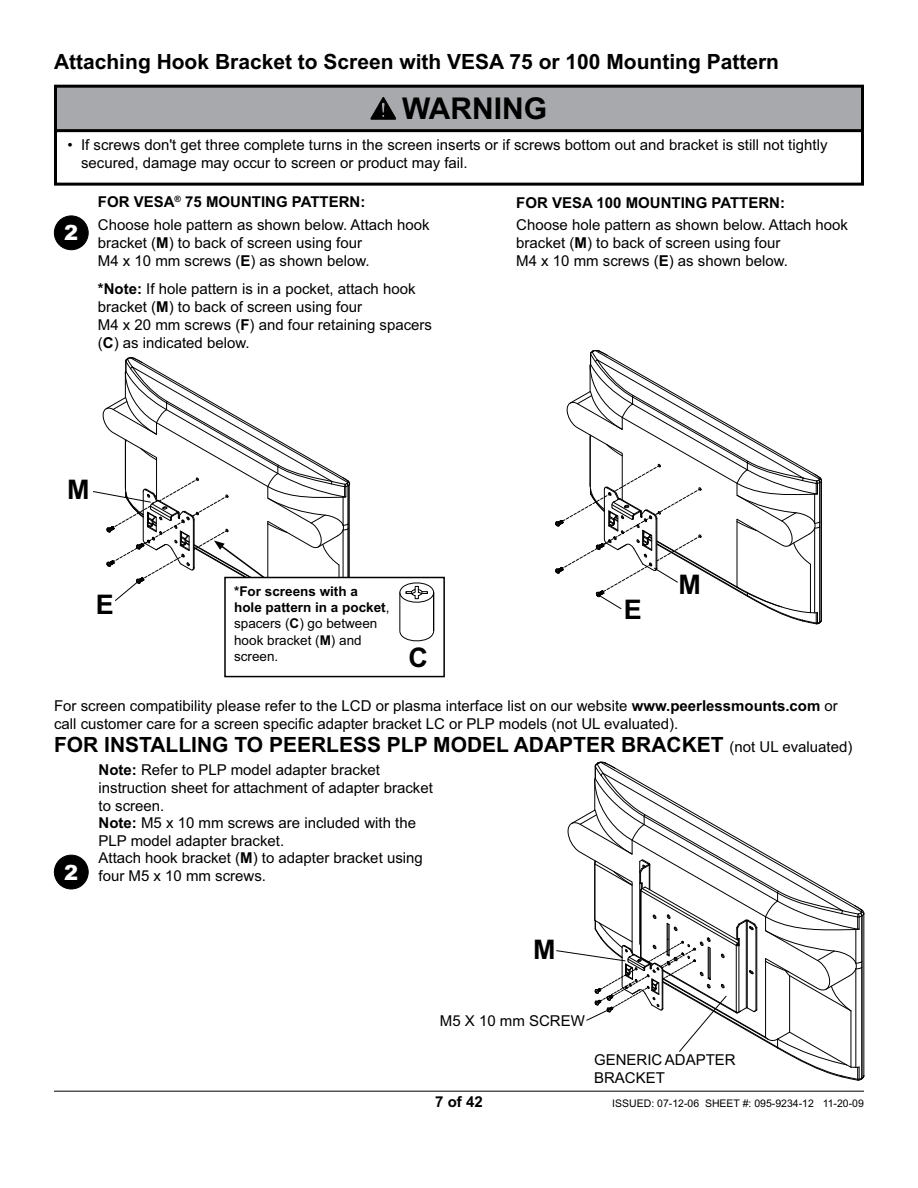
<style>
.page{position:relative;width:918px;height:1188px;background:#fff}
.page>*{position:absolute;margin:0;border:0;box-sizing:border-box;transform-origin:0 0}
.t1{font:700 30px "Arial";color:#000}
.t2{font:700 27px "Arial";color:#000}
.t3{font:700 21px "Arial";color:#000}
.t4{font:900 21px "Arial";color:#fff}
.t5{font:15px/18px "Arial";color:#000}
.t6{font:700 15px "Arial";color:#000}
.t7{font:13.5px/16.5px "Arial";color:#000}
.t8{font:10.5px "Arial";color:#000}
.s1{font-weight:700}
.s2{font-weight:400;font-size:15px}
.s3{font-weight:900;font-size:21px;color:#fff}
</style>
<div class="page">
<hr style="left:54px;top:1091px;width:810px;height:1px;background:#000">
<hr style="left:864px;top:913px;width:1px;height:162px;background:#000">
<div style="left:54px;top:216px;width:34px;height:34px;background:#000;border-radius:50%"></div>
<div style="left:54px;top:216px;width:35px;height:34px;border:1px solid #000;border-radius:50%"></div>
<svg style="left:555px;top:350px;width:267px;height:274px"></svg>
<div style="left:54px;top:129px;width:810px;height:57px;border:3px solid #000"></div>
<div style="left:56px;top:86px;width:807px;height:45px;background:#a7a9ac"></div>
<div style="left:54px;top:85px;width:810px;height:47px;border:3px solid #000"></div>
<svg style="left:371px;top:97px;width:25px;height:22px"></svg>
<hr style="left:350px;top:484px;width:1px;height:135px;background:#000">
<svg style="left:93px;top:357px;width:257px;height:244px"></svg>
<div style="left:225px;top:578px;width:219px;height:99px;background:#fff"></div>
<div style="left:224px;top:577px;width:221px;height:100px;border:2px solid #000"></div>
<div style="left:54px;top:855px;width:34px;height:34px;background:#000;border-radius:50%"></div>
<div style="left:54px;top:855px;width:35px;height:34px;border:1px solid #000;border-radius:50%"></div>
<svg style="left:556px;top:762px;width:308px;height:319px"></svg>
<svg style="left:399px;top:582px;width:35px;height:60px"></svg>
<h3 class="t3" style="left:54px;top:54px;width:727px">Attaching Hook Bracket to Screen with VESA 75 or 100 Mounting Pattern</h3>
<h1 class="t1" style="left:402px;top:98px;width:146px">WARNING</h1>
<p class="t5" style="left:81px;top:137px;width:748px;text-indent:-14px">• If screws don't get three complete turns in the screen inserts or if screws bottom out and bracket is still not tightly secured, damage may occur to screen or product may fail.</p>
<h3 class="t4" style="left:64px;top:225px;width:16px">2</h3>
<p class="t5" style="left:98px;top:192px;width:333px;line-height:22.4px"><span class="s1">FOR VESA</span><sup>®</sup> <span class="s1">75 MOUNTING PATTERN:<br></span>Choose hole pattern as shown below. Attach hook</p>
<p class="t5" style="left:98px;top:235px;width:273px">bracket (<span class="s1">M</span>) to back of screen using four<br>M4 x 10 mm screws (<span class="s1">E</span>) as shown below.</p>
<p class="t5" style="left:98px;top:282px;width:336px"><span class="s1">*Note:</span> If hole pattern is in a pocket, attach hook bracket (<span class="s1">M</span>) to back of screen using four<br>M4 x 20 mm screws (<span class="s1">F</span>) and four retaining spacers (<span class="s1">C</span>) as indicated below.</p>
<h2 class="t2" style="left:67px;top:480px;width:24px">M</h2>
<p class="t6" style="left:516px;top:197px;width:270px">FOR VESA 100 MOUNTING PATTERN:</p>
<p class="t5" style="left:516px;top:217px;width:333px">Choose hole pattern as shown below. Attach hook bracket (<span class="s1">M</span>) to back of screen using four<br>M4 x 10 mm screws (<span class="s1">E</span>) as shown below.</p>
<h2 class="t2" style="left:679px;top:575px;width:24px">M</h2>
<p class="t7" style="left:234px;top:584px;width:157px"><span class="s1">*For screens with a<br>hole pattern in a pocket</span>, spacers (<span class="s1">C</span>) go between hook bracket (<span class="s1">M</span>) and screen.</p>
<p class="t5" style="left:54px;top:699px;width:785px">For screen compatibility please refer to the LCD or plasma interface list on our website <span class="s1">www.peerlessmounts.com</span> or call customer care for a screen specific adapter bracket LC or PLP models (not UL evaluated).</p>
<h3 class="t3" style="left:54px;top:737px;width:800px">FOR INSTALLING TO PEERLESS PLP MODEL ADAPTER BRACKET <span class="s2">(not UL evaluated)</span></h3>
<p class="t5" style="left:99px;top:762px;width:283px"><span class="s1">Note:</span> Refer to PLP model adapter bracket</p>
<p class="t5" style="left:99px;top:780px;width:336px">instruction sheet for attachment of adapter bracket</p>
<p class="t5" style="left:99px;top:798px;width:67px">to screen.</p>
<p class="t5" style="left:99px;top:815px;width:319px"><span class="s1">Note:</span> M5 x 10 mm screws are included with the</p>
<p class="t5" style="left:99px;top:833px;width:187px">PLP model adapter bracket.</p>
<p class="t5" style="left:99px;top:851px;width:326px">Attach hook bracket (<span class="s1">M</span>) to adapter bracket using</p>
<p class="t5" style="left:64px;top:868px;width:203px"><span class="s3">2</span> four M5 x 10 mm screws.</p>
<h2 class="t2" style="left:96px;top:595px;width:20px">E</h2>
<h2 class="t2" style="left:624px;top:600px;width:20px">E</h2>
<h2 class="t2" style="left:409px;top:648px;width:21px">C</h2>
<h2 class="t2" style="left:533px;top:939px;width:24px">M</h2>
<p class="t5" style="left:440px;top:1014px;width:147px">M5 X 10 mm SCREW</p>
<p class="t5" style="left:594px;top:1052px;width:143px">GENERIC ADAPTER<br>BRACKET</p>
<p class="t6" style="left:435px;top:1096px;width:49px">7 of 42</p>
<p class="t8" style="left:612px;top:1099px;width:253px">ISSUED: 07-12-06 SHEET #: 095-9234-12 11-20-09</p>
</div>
